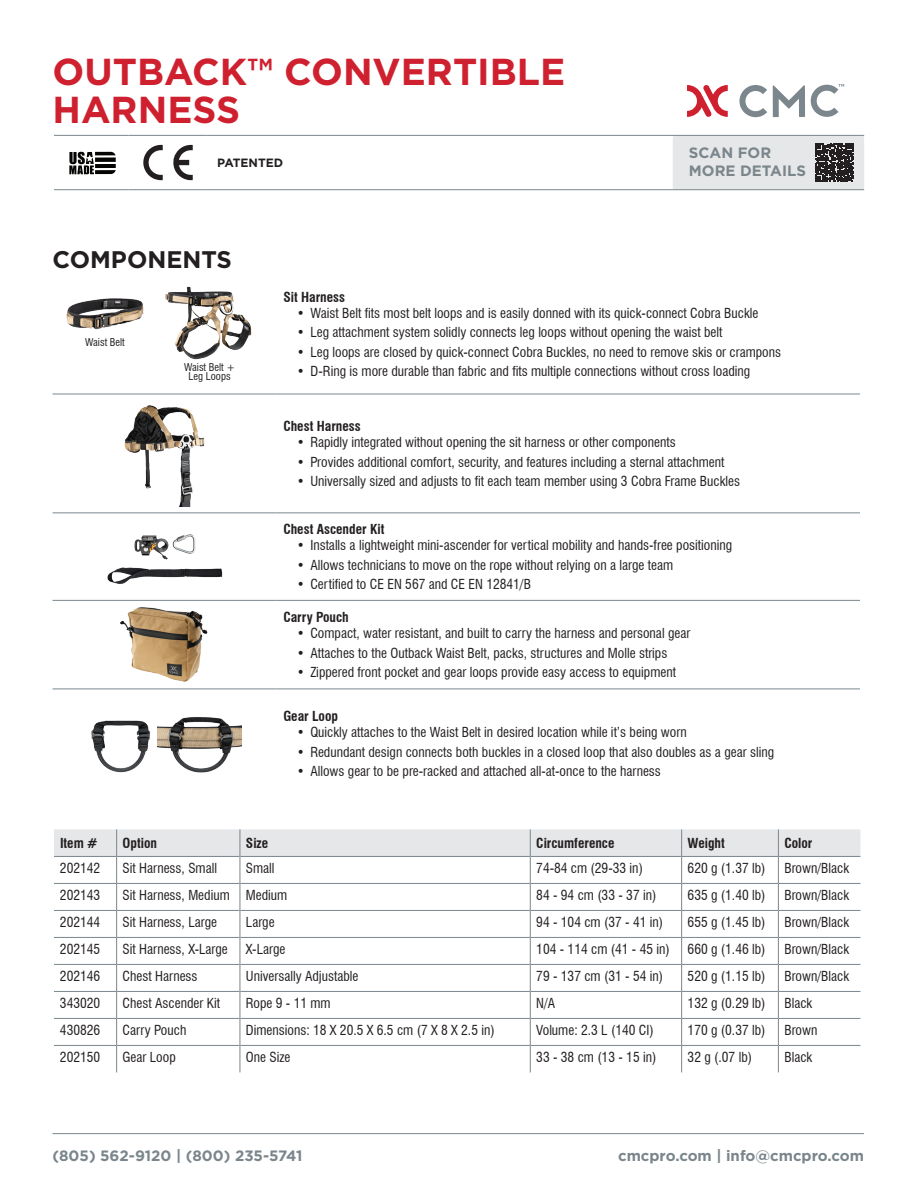
<style>
.page{position:relative;width:918px;height:1188px;background:#fff}
.page>*{position:absolute;margin:0;border:0;box-sizing:border-box;transform-origin:0 0}
.t1{font:700 37.5px/37.5px "Gotham";color:#cf202f}
.t2{font:700 24px "Gotham";color:#231f20}
.t3{font:700 15px/18px "Gotham";color:#7a868c}
.t4{font:condensed 13.5px "Swiss 721 BT";color:#231f20}
.t5{font:700 condensed 13.5px "Swiss 721 BT";color:#231f20}
.t6{font:700 12px "Gotham";color:#231f20}
.t7{font:condensed 10.5px/9px "Swiss 721 BT";color:#231f20;text-align:center}
</style>
<div class="page">
<svg style="left:739px;top:85px;width:28px;height:32px"></svg>
<svg style="left:773px;top:85px;width:32px;height:32px"></svg>
<svg style="left:687px;top:85px;width:41px;height:32px"></svg>
<svg style="left:811px;top:84px;width:33px;height:33px"></svg>
<hr style="left:53px;top:1133px;width:811px;height:1px;background:#7a868c">
<svg style="left:54px;top:829px;width:806px;height:243px"></svg>
<div style="left:673px;top:135px;width:191px;height:55px;background:#e6e7e9;border-radius:3px"></div>
<hr style="left:54px;top:135px;width:75px;height:1px;background:#7a868c">
<hr style="left:129px;top:135px;width:78px;height:1px;background:#7a868c">
<hr style="left:207px;top:135px;width:83px;height:1px;background:#7a868c">
<hr style="left:290px;top:135px;width:574px;height:1px;background:#7a868c">
<hr style="left:54px;top:189px;width:75px;height:1px;background:#7a868c">
<hr style="left:129px;top:189px;width:78px;height:1px;background:#7a868c">
<hr style="left:207px;top:189px;width:83px;height:1px;background:#7a868c">
<hr style="left:290px;top:189px;width:574px;height:1px;background:#7a868c">
<svg style="left:69px;top:152px;width:47px;height:22px"></svg>
<svg style="left:173px;top:145px;width:20px;height:35px"></svg>
<svg style="left:143px;top:145px;width:20px;height:35px"></svg>
<svg style="left:815px;top:143px;width:39px;height:39px;background:#3f3c3d"></svg>
<hr style="left:53px;top:394px;width:224px;height:1px;background:#7a868c">
<hr style="left:277px;top:394px;width:583px;height:1px;background:#7a868c">
<hr style="left:53px;top:513px;width:224px;height:1px;background:#7a868c">
<hr style="left:277px;top:513px;width:583px;height:1px;background:#7a868c">
<hr style="left:53px;top:600px;width:224px;height:1px;background:#7a868c">
<hr style="left:277px;top:600px;width:583px;height:1px;background:#7a868c">
<hr style="left:53px;top:689px;width:224px;height:1px;background:#7a868c">
<hr style="left:277px;top:689px;width:583px;height:1px;background:#7a868c">
<img style="left:165px;top:286px;width:87px;height:74px">
<img style="left:66px;top:298px;width:78px;height:31px">
<img style="left:124px;top:405px;width:81px;height:101px">
<img style="left:107px;top:534px;width:116px;height:50px">
<img style="left:120px;top:607px;width:88px;height:75px">
<img style="left:91px;top:720px;width:60px;height:53px">
<img style="left:158px;top:717px;width:84px;height:56px">
<h1 class="t1" style="left:53px;top:53px;width:514px">OUTBACK™ CONVERTIBLE<br>HARNESS</h1>
<p class="t6" style="left:217px;top:155px;width:68px">PATENTED</p>
<p class="t3" style="left:689px;top:144px;width:119px">SCAN FOR<br>MORE DETAILS</p>
<h2 class="t2" style="left:53px;top:243px;width:181px">COMPONENTS</h2>
<p class="t7" style="left:85px;top:338px;width:41px">Waist Belt</p>
<p class="t7" style="left:184px;top:363px;width:53px">Waist Belt +<br>Leg Loops</p>
<p class="t5" style="left:283px;top:289px;width:63px">Sit Harness</p>
<p class="t4" style="left:297px;top:305px;width:463px">• Waist Belt fits most belt loops and is easily donned with its quick-connect Cobra Buckle</p>
<p class="t4" style="left:297px;top:324px;width:427px">• Leg attachment system solidly connects leg loops without opening the waist belt</p>
<p class="t4" style="left:297px;top:344px;width:486px">• Leg loops are closed by quick-connect Cobra Buckles, no need to remove skis or crampons</p>
<p class="t4" style="left:297px;top:363px;width:455px">• D-Ring is more durable than fabric and fits multiple connections without cross loading</p>
<p class="t5" style="left:283px;top:418px;width:79px">Chest Harness</p>
<p class="t4" style="left:297px;top:434px;width:380px">• Rapidly integrated without opening the sit harness or other components</p>
<p class="t4" style="left:297px;top:454px;width:429px">• Provides additional comfort, security, and features including a sternal attachment</p>
<p class="t4" style="left:297px;top:473px;width:445px">• Universally sized and adjusts to fit each team member using 3 Cobra Frame Buckles</p>
<p class="t5" style="left:283px;top:521px;width:103px">Chest Ascender Kit</p>
<p class="t4" style="left:297px;top:537px;width:437px">• Installs a lightweight mini-ascender for vertical mobility and hands-free positioning</p>
<p class="t4" style="left:297px;top:557px;width:378px">• Allows technicians to move on the rope without relying on a large team</p>
<p class="t4" style="left:297px;top:576px;width:236px">• Certified to CE EN 567 and CE EN 12841/B</p>
<p class="t5" style="left:283px;top:609px;width:67px">Carry Pouch</p>
<p class="t4" style="left:297px;top:625px;width:395px">• Compact, water resistant, and built to carry the harness and personal gear</p>
<p class="t4" style="left:297px;top:645px;width:372px">• Attaches to the Outback Waist Belt, packs, structures and Molle strips</p>
<p class="t4" style="left:297px;top:664px;width:381px">• Zippered front pocket and gear loops provide easy access to equipment</p>
<p class="t5" style="left:283px;top:708px;width:56px">Gear Loop</p>
<p class="t4" style="left:297px;top:724px;width:392px">• Quickly attaches to the Waist Belt in desired location while it’s being worn</p>
<p class="t4" style="left:297px;top:744px;width:479px">• Redundant design connects both buckles in a closed loop that also doubles as a gear sling</p>
<p class="t4" style="left:297px;top:763px;width:366px">• Allows gear to be pre-racked and attached all-at-once to the harness</p>
<p class="t5" style="left:60px;top:835px;width:39px">Item #</p>
<p class="t5" style="left:123px;top:835px;width:36px">Option</p>
<p class="t5" style="left:246px;top:835px;width:24px">Size</p>
<p class="t5" style="left:536px;top:835px;width:80px">Circumference</p>
<p class="t5" style="left:688px;top:835px;width:39px">Weight</p>
<p class="t5" style="left:784px;top:835px;width:30px">Color</p>
<p class="t4" style="left:60px;top:860px;width:42px">202142</p>
<p class="t4" style="left:123px;top:860px;width:96px">Sit Harness, Small</p>
<p class="t4" style="left:246px;top:860px;width:30px">Small</p>
<p class="t4" style="left:536px;top:860px;width:108px">74-84 cm (29-33 in)</p>
<p class="t4" style="left:688px;top:860px;width:79px">620 g (1.37 lb)</p>
<p class="t4" style="left:784px;top:860px;width:66px">Brown/Black</p>
<p class="t4" style="left:60px;top:887px;width:42px">202143</p>
<p class="t4" style="left:123px;top:887px;width:166px">Sit Harness, Medium Medium</p>
<p class="t4" style="left:536px;top:887px;width:122px">84 - 94 cm (33 - 37 in)</p>
<p class="t4" style="left:688px;top:887px;width:79px">635 g (1.40 lb)</p>
<p class="t4" style="left:784px;top:887px;width:66px">Brown/Black</p>
<p class="t4" style="left:60px;top:914px;width:42px">202144</p>
<p class="t4" style="left:123px;top:914px;width:96px">Sit Harness, Large</p>
<p class="t4" style="left:246px;top:914px;width:30px">Large</p>
<p class="t4" style="left:536px;top:914px;width:128px">94 - 104 cm (37 - 41 in)</p>
<p class="t4" style="left:688px;top:914px;width:79px">655 g (1.45 lb)</p>
<p class="t4" style="left:784px;top:914px;width:66px">Brown/Black</p>
<p class="t4" style="left:60px;top:941px;width:42px">202145</p>
<p class="t4" style="left:123px;top:941px;width:107px">Sit Harness, X-Large</p>
<p class="t4" style="left:246px;top:941px;width:41px">X-Large</p>
<p class="t4" style="left:536px;top:941px;width:135px">104 - 114 cm (41 - 45 in)</p>
<p class="t4" style="left:688px;top:941px;width:79px">660 g (1.46 lb)</p>
<p class="t4" style="left:784px;top:941px;width:66px">Brown/Black</p>
<p class="t4" style="left:60px;top:968px;width:42px">202146</p>
<p class="t4" style="left:123px;top:968px;width:76px">Chest Harness</p>
<p class="t4" style="left:246px;top:968px;width:114px">Universally Adjustable</p>
<p class="t4" style="left:536px;top:968px;width:128px">79 - 137 cm (31 - 54 in)</p>
<p class="t4" style="left:688px;top:968px;width:79px">520 g (1.15 lb)</p>
<p class="t4" style="left:784px;top:968px;width:66px">Brown/Black</p>
<p class="t4" style="left:60px;top:995px;width:42px">343020</p>
<p class="t4" style="left:123px;top:995px;width:99px">Chest Ascender Kit</p>
<p class="t4" style="left:246px;top:995px;width:86px">Rope 9 - 11 mm</p>
<p class="t4" style="left:536px;top:995px;width:21px">N/A</p>
<p class="t4" style="left:688px;top:995px;width:79px">132 g (0.29 lb)</p>
<p class="t4" style="left:784px;top:995px;width:29px">Black</p>
<p class="t4" style="left:60px;top:1022px;width:42px">430826</p>
<p class="t4" style="left:123px;top:1022px;width:65px">Carry Pouch</p>
<p class="t4" style="left:246px;top:1022px;width:250px">Dimensions: 18 X 20.5 X 6.5 cm (7 X 8 X 2.5 in)</p>
<p class="t4" style="left:536px;top:1022px;width:119px">Volume: 2.3 L (140 CI)</p>
<p class="t4" style="left:688px;top:1022px;width:79px">170 g (0.37 lb)</p>
<p class="t4" style="left:784px;top:1022px;width:35px">Brown</p>
<p class="t4" style="left:60px;top:1049px;width:42px">202150</p>
<p class="t4" style="left:123px;top:1049px;width:55px">Gear Loop</p>
<p class="t4" style="left:246px;top:1049px;width:46px">One Size</p>
<p class="t4" style="left:536px;top:1049px;width:122px">33 - 38 cm (13 - 15 in)</p>
<p class="t4" style="left:688px;top:1049px;width:66px">32 g (.07 lb)</p>
<p class="t4" style="left:784px;top:1049px;width:29px">Black</p>
<p class="t3" style="left:53px;top:1146px;width:252px">(805) 562-9120 | (800) 235-5741</p>
<p class="t3" style="left:618px;top:1146px;width:247px">cmcpro.com | info@cmcpro.com</p>
</div>
